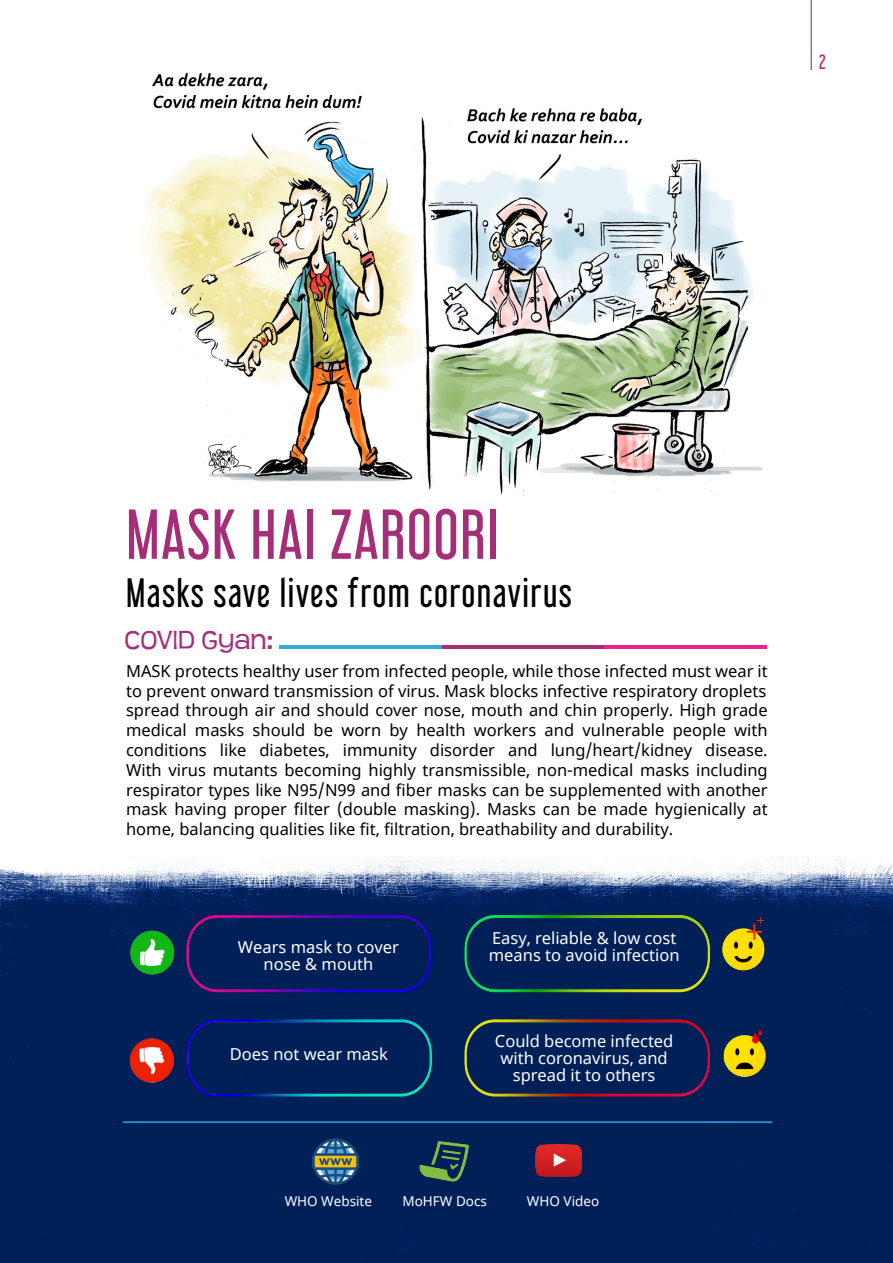
<style>
.page{position:relative;width:893px;height:1263px;background:#fff}
.page>*{position:absolute;margin:0;border:0;box-sizing:border-box;transform-origin:0 0}
.t1{font:63px "Libel Suit Rg";letter-spacing:.02em;color:#a52e79}
.t2{font:36px "Libel Suit Rg";letter-spacing:.04em;color:#000}
.t3{font:27px "Teen";color:#a52e79}
.t4{font:18px "Libel Suit Rg";color:#a52e79}
.t5{font:16.5px/19.8px "Noto Sans";color:#000;text-align:justify}
.t6{font:16.5px/16.8px "Noto Sans";color:#fff;text-align:center}
.t7{font:13.5px "Noto Sans";color:#fff}
</style>
<div class="page">
<hr style="left:811px;top:0;width:1px;height:70px;background:#25408f">
<img style="left:0;top:857px;width:893px;height:406px">
<img style="left:147px;top:73px;width:616px;height:422px">
<hr style="left:279px;top:645px;width:163px;height:3px;background:#2fabe1">
<hr style="left:442px;top:645px;width:162px;height:3px;background:#a52e79">
<hr style="left:604px;top:645px;width:163px;height:3px;background:#ed2290">
<img style="left:126px;top:906px;width:641px;height:197px">
<hr style="left:123px;top:1121px;width:649px;height:2px;background:#2fabe1">
<img style="left:313px;top:1138px;width:45px;height:46px">
<img style="left:418px;top:1137px;width:52px;height:47px">
<img style="left:536px;top:1145px;width:45px;height:32px">
<img style="left:129px;top:926px;width:48px;height:60px">
<img style="left:129px;top:1029px;width:48px;height:60px">
<img style="left:719px;top:915px;width:48px;height:59px">
<img style="left:720px;top:1024px;width:48px;height:60px">
<p class="t4" style="left:819px;top:47px;width:8px">2</p>
<h1 class="t1" style="left:126px;top:483px;width:374px">MASK HAI ZAROORI</h1>
<h2 class="t2" style="left:126px;top:563px;width:447px">Masks save lives from coronavirus</h2>
<h3 class="t3" style="left:125px;top:624px;width:150px">COVID Gyan:</h3>
<p class="t5" style="left:126px;top:661px;width:643px">MASK protects healthy user from infected people, while those infected must wear it to prevent onward transmission of virus. Mask blocks infective respiratory droplets spread through air and should cover nose, mouth and chin properly. High grade medical masks should be worn by health workers and vulnerable people with conditions like diabetes, immunity disorder and lung/heart/kidney disease.<br>With virus mutants becoming highly transmissible, non-medical masks including respirator types like N95/N99 and fiber masks can be supplemented with another mask having proper filter (double masking). Masks can be made hygienically at home, balancing qualities like fit, filtration, breathability and durability.</p>
<p class="t6" style="left:238px;top:939px;width:162px">Wears mask to cover nose &amp; mouth</p>
<p class="t6" style="left:230px;top:1046px;width:159px">Does not wear mask</p>
<p class="t6" style="left:489px;top:930px;width:192px;text-align:left">Easy, reliable &amp; low cost means to avoid infection</p>
<p class="t6" style="left:495px;top:1033px;width:180px">Could become infected with coronavirus, and spread it to others</p>
<p class="t7" style="left:285px;top:1191px;width:89px">WHO Website</p>
<p class="t7" style="left:402px;top:1191px;width:86px">MoHFW Docs</p>
<p class="t7" style="left:527px;top:1191px;width:74px">WHO Video</p>
</div>
